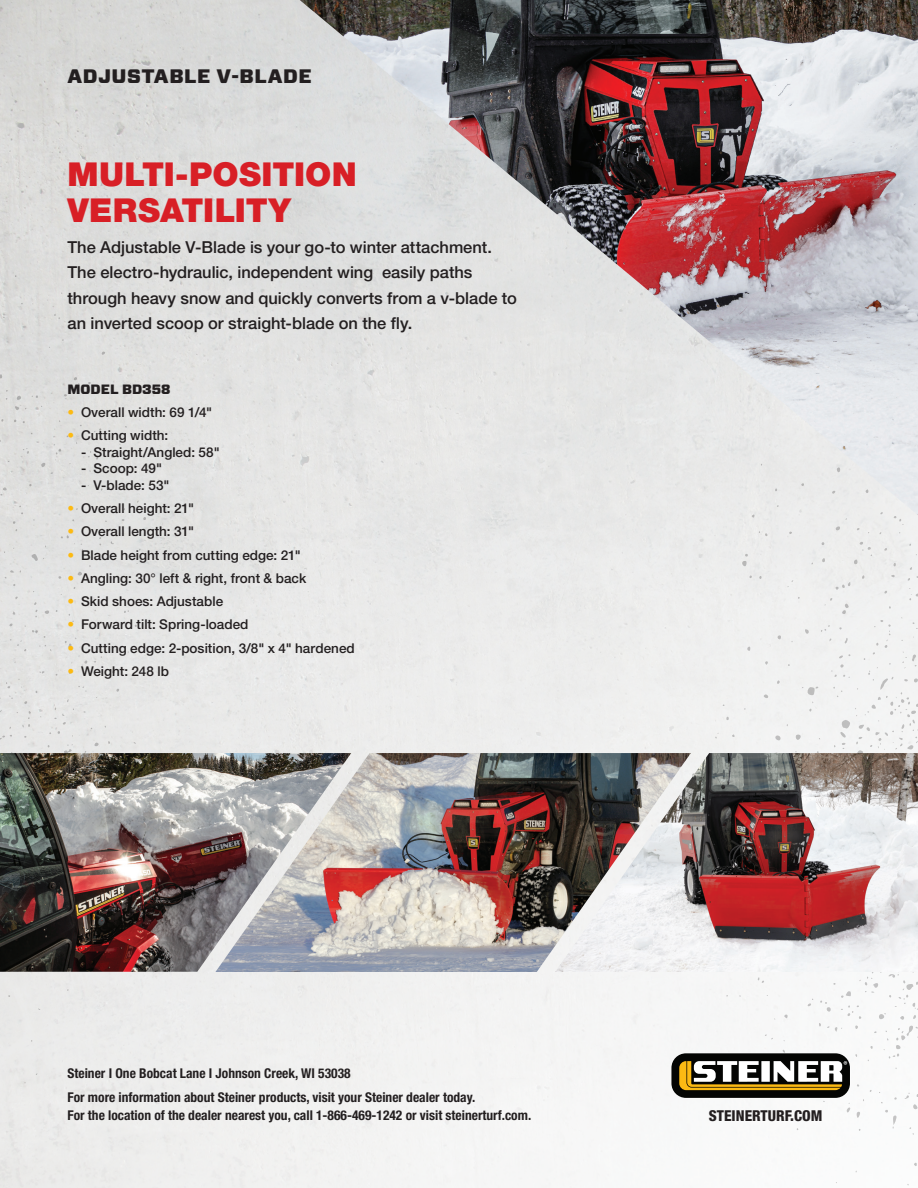
<style>
.page{position:relative;width:918px;height:1188px;background:#fff}
.page>*{position:absolute;margin:0;border:0;box-sizing:border-box;transform-origin:0 0}
.t1{font:900 33px/36px "Helvetica Neue LT Std";letter-spacing:.005em;color:#d81f26}
.t2{font:900 19.5px "Forza";letter-spacing:.025em;color:#231f20}
.t3{font:500 16.5px/25.5px "Helvetica Neue LT Std";color:#231f20}
.t4{font:800 condensed 15px "Helvetica Neue LT Std";color:#231f20}
.t5{font:500 13.5px "Helvetica Neue LT Std";color:#231f20}
.t6{font:700 condensed 13.5px/24.8px "Helvetica Neue LT Std";color:#231f20}
.t7{font:900 13.5px "Forza";color:#231f20}
.s1{color:#fcba13}
</style>
<div class="page">
<div style="left:688px;top:515px;width:230px;height:673px;background:#f3f3f3"></div>
<svg style="left:0;top:196px;width:154px;height:992px;background:#e2e3e1"></svg>
<img style="left:691px;top:753px;width:227px;height:219px">
<img style="left:0;top:753px;width:215px;height:219px">
<img style="left:215px;top:753px;width:476px;height:219px">
<img style="left:300px;top:0;width:618px;height:515px">
<div style="left:671px;top:1053px;width:179px;height:45px;background:#040503;border-radius:15px"></div>
<svg style="left:679px;top:1061px;width:168px;height:29px"></svg>
<h2 class="t2" style="left:68px;top:63px;width:246px">ADJUSTABLE V-BLADE</h2>
<h1 class="t1" style="left:68px;top:156px;width:291px">MULTI-POSITION<br>VERSATILITY</h1>
<p class="t3" style="left:68px;top:234px;width:451px">The Adjustable V-Blade is your go-to winter attachment.<br>The electro-hydraulic, independent wing easily paths through heavy snow and quickly converts from a v-blade to an inverted scoop or straight-blade on the fly.</p>
<p class="t7" style="left:68px;top:380px;width:105px">MODEL BD358</p>
<p class="t5" style="left:68px;top:404px;width:146px"><span class="s1">•</span> Overall width: 69 1/4"</p>
<p class="t5" style="left:68px;top:428px;width:102px"><span class="s1">•</span> Cutting width:</p>
<p class="t5" style="left:81px;top:444px;width:140px">- Straight/Angled: 58"</p>
<p class="t5" style="left:81px;top:461px;width:83px">- Scoop: 49"</p>
<p class="t5" style="left:81px;top:477px;width:90px">- V-blade: 53"</p>
<p class="t5" style="left:68px;top:500px;width:128px"><span class="s1">•</span> Overall height: 21"</p>
<p class="t5" style="left:68px;top:524px;width:128px"><span class="s1">•</span> Overall length: 31"</p>
<p class="t5" style="left:68px;top:547px;width:235px"><span class="s1">•</span> Blade height from cutting edge: 21"</p>
<p class="t5" style="left:68px;top:570px;width:240px"><span class="s1">•</span> Angling: 30° left &amp; right, front &amp; back</p>
<p class="t5" style="left:68px;top:593px;width:157px"><span class="s1">•</span> Skid shoes: Adjustable</p>
<p class="t5" style="left:68px;top:616px;width:183px"><span class="s1">•</span> Forward tilt: Spring-loaded</p>
<p class="t5" style="left:68px;top:640px;width:289px"><span class="s1">•</span> Cutting edge: 2-position, 3/8" x 4" hardened</p>
<p class="t5" style="left:68px;top:663px;width:103px"><span class="s1">•</span> Weight: 248 lb</p>
<p class="t6" style="left:68px;top:1060px;width:409px">Steiner I One Bobcat Lane I Johnson Creek, WI 53038<br>For more information about Steiner products, visit your Steiner dealer today.</p>
<p class="t6" style="left:68px;top:1103px;width:465px">For the location of the dealer nearest you, call 1-866-469-1242 or visit steinerturf.com.</p>
<p class="t4" style="left:709px;top:1106px;width:115px">STEINERTURF.COM</p>
</div>
